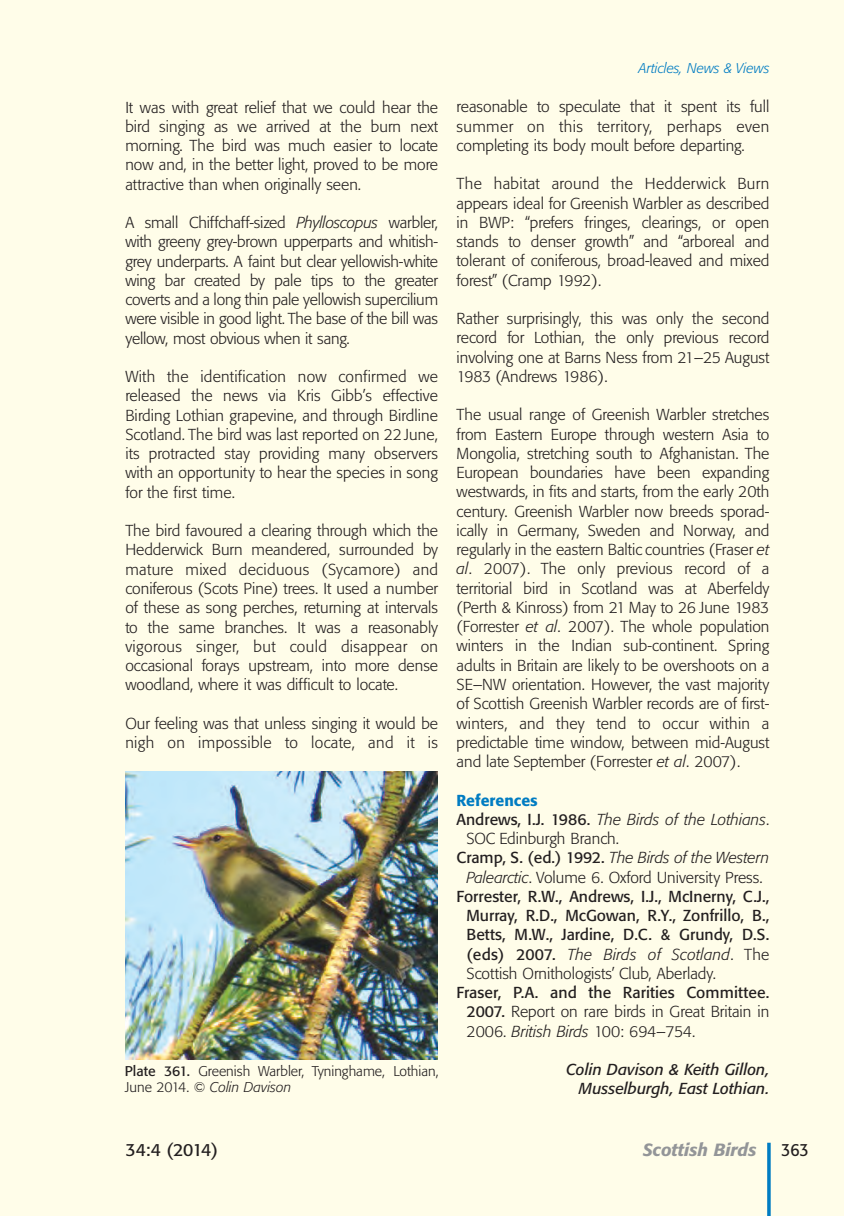
<style>
.page{position:relative;width:844px;height:1216px;background:#fff}
.page>*{position:absolute;margin:0;border:0;box-sizing:border-box;transform-origin:0 0}
.t1{font:italic 500 17.5px "Formata BQ";color:#939598}
.t2{font:17.5px "Formata BQ";color:#231f20}
.t3{font:17.5px "Formata BQ";color:#231f20;scale:.9 1}
.t4{font:300 15.75px/19.2px "Formata BQ";color:#231f20;text-align:justify}
.t5{font:15.75px "Formata BQ";color:#231f20}
.t6{font:italic 300 15.75px "Formata BQ";color:#231f20}
.t7{font:italic 15.75px/19.2px "Formata BQ";color:#231f20;text-align:right}
.t8{font:500 15.75px "Formata BQ";color:#007cc2}
.t9{font:300 14px/15.8px "Formata BQ";color:#231f20}
.t10{font:italic 300 14px "Formata BQ";color:#007cc2}
.s1{font-style:italic}
.s2{font-weight:400}
.s3{font-weight:400;font-style:normal}
.s4{font-style:normal}
</style>
<div class="page">
<div style="left:0;top:0;width:843px;height:1215px;background:#fffde9"></div>
<hr style="left:767px;top:1142px;width:3px;height:73px;background:#007cc2">
<img style="left:125px;top:771px;width:312px;height:288px">
<p class="t4" style="left:125px;top:99px;width:314px">It was with great relief that we could hear the bird singing as we arrived at the burn next morning. The bird was much easier to locate now and, in the better light, proved to be more attractive than when originally seen.</p>
<p class="t4" style="left:125px;top:214px;width:314px">A small Chiffchaff-sized <span class="s1">Phylloscopus</span> warbler, with greeny grey-brown upperparts and whitish&shy;grey underparts. A faint but clear yellowish-white wing bar created by pale tips to the greater coverts and a long thin pale yellowish supercilium were visible in good light. The base of the bill was yellow, most obvious when it sang.</p>
<p class="t4" style="left:125px;top:368px;width:314px">With the identification now confirmed we released the news via Kris Gibb’s effective Birding Lothian grapevine, and through Birdline Scotland. The bird was last reported on 22 June, its protracted stay providing many observers with an opportunity to hear the species in song for the first time.</p>
<p class="t4" style="left:125px;top:522px;width:314px">The bird favoured a clearing through which the Hedderwick Burn meandered, surrounded by mature mixed deciduous (Sycamore) and coniferous (Scots Pine) trees. It used a number of these as song perches, returning at intervals to the same branches. It was a reasonably vigorous singer, but could disappear on occasional forays upstream, into more dense woodland, where it was difficult to locate.</p>
<p class="t4" style="left:125px;top:714px;width:314px">Our feeling was that unless singing it would be nigh on impossible to locate, and it is</p>
<p class="t9" style="left:125px;top:1064px;width:315px"><span class="s2">Plate 361.</span> Greenish Warbler, Tyninghame, Lothian,<br>June 2014. © <span class="s1">Colin Davison</span></p>
<p class="t2" style="left:125px;top:1141px;width:94px">34:4 (2014)</p>
<p class="t10" style="left:638px;top:62px;width:132px">Articles, News &amp; Views</p>
<p class="t4" style="left:456px;top:98px;width:314px">reasonable to speculate that it spent its full summer on this territory, perhaps even completing its body moult before departing.</p>
<p class="t4" style="left:456px;top:175px;width:314px">The habitat around the Hedderwick Burn appears ideal for Greenish Warbler as described in BWP: “prefers fringes, clearings, or open stands to denser growth” and “arboreal and tolerant of coniferous, broad-leaved and mixed forest” (Cramp 1992).</p>
<p class="t4" style="left:456px;top:310px;width:314px">Rather surprisingly, this was only the second record for Lothian, the only previous record involving one at Barns Ness from 21–25 August 1983 (Andrews 1986).</p>
<p class="t4" style="left:456px;top:406px;width:314px">The usual range of Greenish Warbler stretches from Eastern Europe through western Asia to Mongolia, stretching south to Afghanistan. The European boundaries have been expanding westwards, in fits and starts, from the early 20th century. Greenish Warbler now breeds sporad&shy;ically in Germany, Sweden and Norway, and regularly in the eastern Baltic countries (Fraser <span class="s1">et al</span>. 2007). The only previous record of a territorial bird in Scotland was at Aberfeldy (Perth &amp; Kinross) from 21 May to 26 June 1983 (Forrester <span class="s1">et al</span>. 2007). The whole population winters in the Indian sub-continent. Spring adults in Britain are likely to be overshoots on a SE–NW orientation. However, the vast majority of Scottish Greenish Warbler records are of first&shy;winters, and they tend to occur within a predictable time window, between mid-August and late September (Forrester <span class="s1">et al</span>. 2007).</p>
<p class="t8" style="left:456px;top:793px;width:83px">References</p>
<p class="t6" style="left:456px;top:812px;width:314px"><span class="s3">Andrews, I.J. 1986.</span> The Birds of the Lothians<span class="s4">.</span></p>
<p class="t4" style="left:466px;top:830px;width:154px">SOC Edinburgh Branch.</p>
<p class="t6" style="left:456px;top:851px;width:314px"><span class="s3">Cramp, S. (ed.) 1992.</span> The Birds of the Western</p>
<p class="t4" style="left:466px;top:868px;width:297px"><span class="s1">Palearctic</span>. Volume 6. Oxford University Press.</p>
<p class="t5" style="left:456px;top:889px;width:314px">Forrester, R.W., Andrews, I.J., McInerny, C.J.,</p>
<p class="t5" style="left:466px;top:908px;width:304px">Murray, R.D., McGowan, R.Y., Zonfrillo, B.,</p>
<p class="t5" style="left:466px;top:928px;width:304px">Betts, M.W., Jardine, D.C. &amp; Grundy, D.S.</p>
<p class="t6" style="left:466px;top:947px;width:304px"><span class="s3">(eds) 2007.</span> The Birds of Scotland<span class="s4">. The</span></p>
<p class="t4" style="left:466px;top:964px;width:251px">Scottish Ornithologists’ Club, Aberlady.</p>
<p class="t4" style="left:466px;top:984px;width:304px;text-indent:-10px"><span class="s2">Fraser, P.A. and the Rarities Committee.<br>2007.</span> Report on rare birds in Great Britain in 2006. <span class="s1">British Birds</span> 100: 694–754.</p>
<p class="t7" style="left:566px;top:1061px;width:205px">Colin Davison &amp; Keith Gillon,<br>Musselburgh, East Lothian.</p>
<p class="t1" style="left:642px;top:1141px;width:115px">Scottish Birds</p>
<p class="t3" style="left:781px;top:1141px;width:32px">363</p>
</div>
